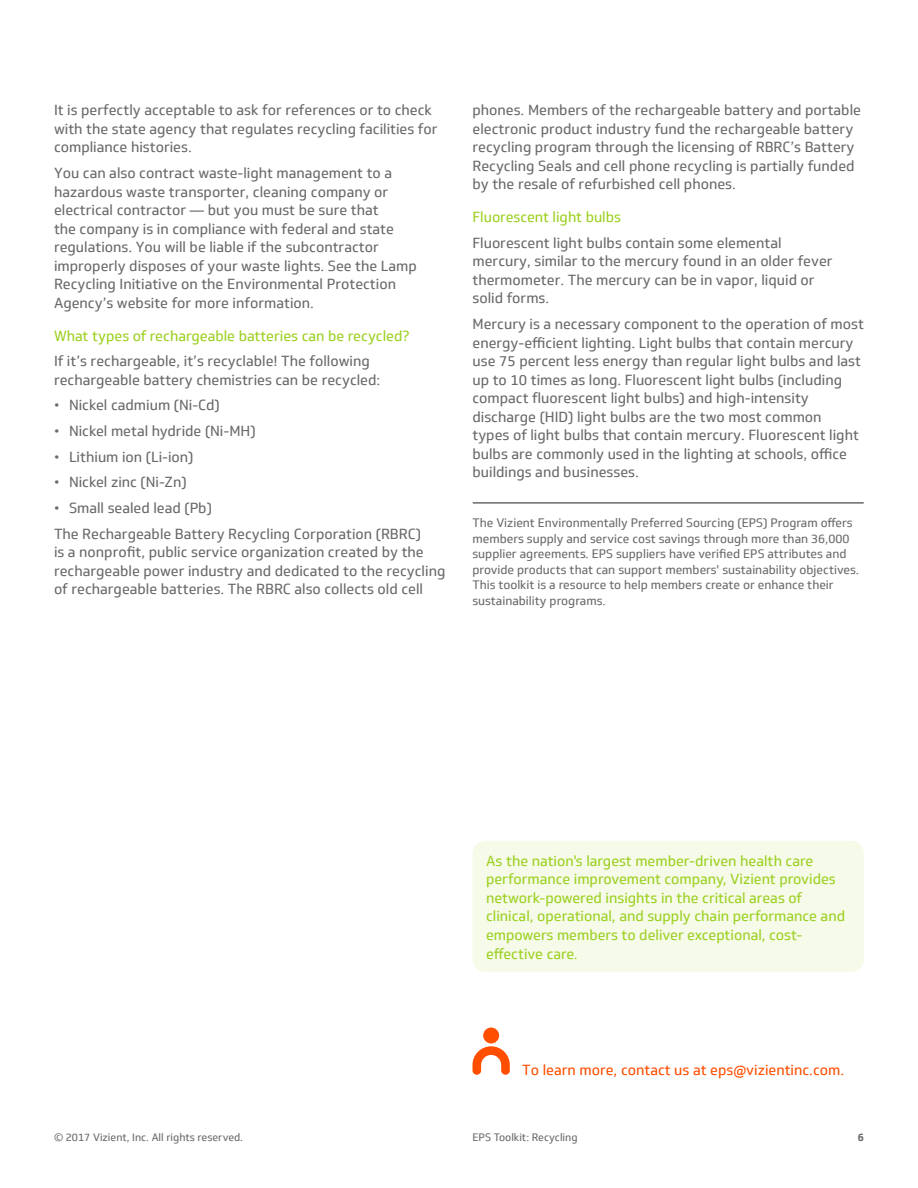
<style>
.page{position:relative;width:918px;height:1188px;background:#fff}
.page>*{position:absolute;margin:0;border:0;box-sizing:border-box;transform-origin:0 0}
.Body_9_5pt{font:14.25px/18.6px "Soleto";color:#696969}
.Body_Headline_9_5pt{font:14.25px/18.6px "Soleto";color:#9cd020}
.Level_3_-_9_5_pt_Gre{font:14.25px "Soleto";color:#9cd020}
.Body_9_5pt-2{font:14.25px "Soleto";color:#ff4e00}
._9_5_pt_Grey_Rule{font:12px/15.6px "Soleto";color:#696969}
.t1{font:10.5px "Soleto";color:#696969}
.t2{font:700 10.5px "Soleto";color:#696969}
</style>
<div class="page">
<hr style="left:473px;top:502px;width:390px;height:2px;background:#696969">
<svg style="left:472px;top:1028px;width:38px;height:47px"></svg>
<div style="left:472px;top:841px;width:392px;height:131px;background:#f5fae9;border-radius:14px"></div>
<p class="Body_9_5pt" style="left:54px;top:101px;width:385px">It is perfectly acceptable to ask for references or to check with the state agency that regulates recycling facilities for compliance histories.</p>
<p class="Body_9_5pt" style="left:54px;top:164px;width:364px">You can also contract waste-light management to a hazardous waste transporter, cleaning company or electrical contractor — but you must be sure that<br>the company is in compliance with federal and state regulations. You will be liable if the subcontractor improperly disposes of your waste lights. See the Lamp Recycling Initiative on the Environmental Protection Agency’s website for more information.</p>
<p class="Level_3_-_9_5_pt_Gre" style="left:54px;top:327px;width:357px">What types of rechargeable batteries can be recycled?</p>
<p class="Body_9_5pt" style="left:54px;top:352px;width:328px">If it’s rechargeable, it’s recyclable! The following rechargeable battery chemistries can be recycled:</p>
<p class="Body_9_5pt" style="left:54px;top:396px;width:167px">• Nickel cadmium (Ni-Cd)</p>
<p class="Body_9_5pt" style="left:54px;top:422px;width:203px">• Nickel metal hydride (Ni-MH)</p>
<p class="Body_9_5pt" style="left:54px;top:447px;width:141px">• Lithium ion (Li-ion)</p>
<p class="Body_9_5pt" style="left:54px;top:473px;width:134px">• Nickel zinc (Ni-Zn)</p>
<p class="Body_9_5pt" style="left:54px;top:499px;width:159px">• Small sealed lead (Pb)</p>
<p class="Body_9_5pt" style="left:54px;top:524px;width:393px">The Rechargeable Battery Recycling Corporation (RBRC)<br>is a nonprofit, public service organization created by the rechargeable power industry and dedicated to the recycling of rechargeable batteries. The RBRC also collects old cell</p>
<p class="Body_9_5pt" style="left:472px;top:101px;width:390px">phones. Members of the rechargeable battery and portable electronic product industry fund the rechargeable battery recycling program through the licensing of RBRC’s Battery Recycling Seals and cell phone recycling is partially funded by the resale of refurbished cell phones.</p>
<p class="Level_3_-_9_5_pt_Gre" style="left:472px;top:209px;width:150px">Fluorescent light bulbs</p>
<p class="Body_9_5pt" style="left:472px;top:234px;width:362px">Fluorescent light bulbs contain some elemental mercury, similar to the mercury found in an older fever thermometer. The mercury can be in vapor, liquid or solid forms.</p>
<p class="Body_9_5pt" style="left:472px;top:315px;width:393px">Mercury is a necessary component to the operation of most energy-efficient lighting. Light bulbs that contain mercury use 75 percent less energy than regular light bulbs and last up to 10 times as long. Fluorescent light bulbs (including compact fluorescent light bulbs) and high-intensity discharge (HID) light bulbs are the two most common<br>types of light bulbs that contain mercury. Fluorescent light bulbs are commonly used in the lighting at schools, office buildings and businesses.</p>
<p class="_9_5_pt_Grey_Rule" style="left:472px;top:515px;width:388px">The Vizient Environmentally Preferred Sourcing (EPS) Program offers members supply and service cost savings through more than 36,000 supplier agreements. EPS suppliers have verified EPS attributes and provide products that can support members' sustainability objectives.<br>This toolkit is a resource to help members create or enhance their sustainability programs.</p>
<p class="Body_Headline_9_5pt" style="left:486px;top:852px;width:361px">As the nation's largest member-driven health care performance improvement company, Vizient provides network-powered insights in the critical areas of clinical, operational, and supply chain performance and empowers members to deliver exceptional, cost&shy;effective care.</p>
<p class="Body_9_5pt-2" style="left:522px;top:1062px;width:323px">To learn more, contact us at eps@vizientinc.com.</p>
<p class="t1" style="left:54px;top:1131px;width:191px">© 2017 Vizient, Inc. All rights reserved.</p>
<p class="t1" style="left:472px;top:1131px;width:107px">EPS Toolkit: Recycling</p>
<p class="t2" style="left:858px;top:1131px;width:8px">6</p>
</div>
